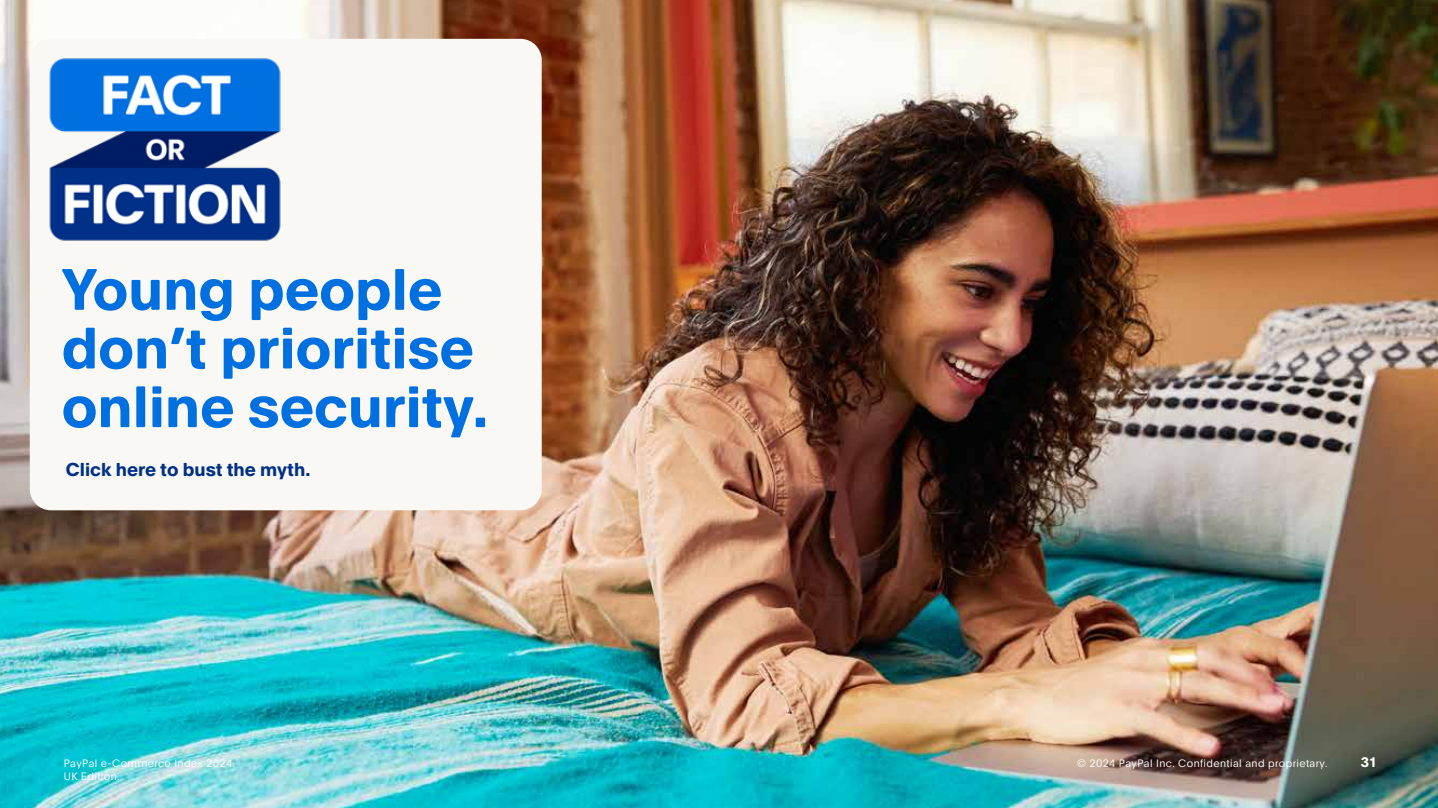
<style>
.page{position:relative;width:1438px;height:808px;background:#fff}
.page>*{position:absolute;margin:0;border:0;box-sizing:border-box;transform-origin:0 0}
.t1{font:700 57px/58.7px "Pay Pal Open";color:#0070e0}
.t2{font:700 18.3px "Pay Pal Open";color:#003087}
.t3{font:700 13.5px "Pay Pal Open";color:#fff}
.t4{font:300 10.5px "Pay Pal Open";letter-spacing:.04em;color:#fff}
</style>
<div class="page">
<img style="left:0;top:0;width:1437px;height:808px">
<div style="left:30px;top:39px;width:511px;height:471px;background:#faf8f5;border-radius:21px"></div>
<img style="left:30px;top:44px;width:251px;height:197px">
<h1 class="t1" style="left:62px;top:256px;width:428px">Young people don’t prioritise online security.</h1>
<h2 class="t2" style="left:66px;top:456px;width:246px">Click here to bust the myth.</h2>
<p class="t4" style="left:64px;top:756px;width:173px">PayPal e-Commerce Index 2024.</p>
<p class="t3" style="left:1360px;top:753px;width:16px">31</p>
<p class="t4" style="left:64px;top:769px;width:57px">UK Edition.</p>
<p class="t4" style="left:1077px;top:756px;width:252px">© 2024 PayPal Inc. Confidential and proprietary.</p>
</div>
